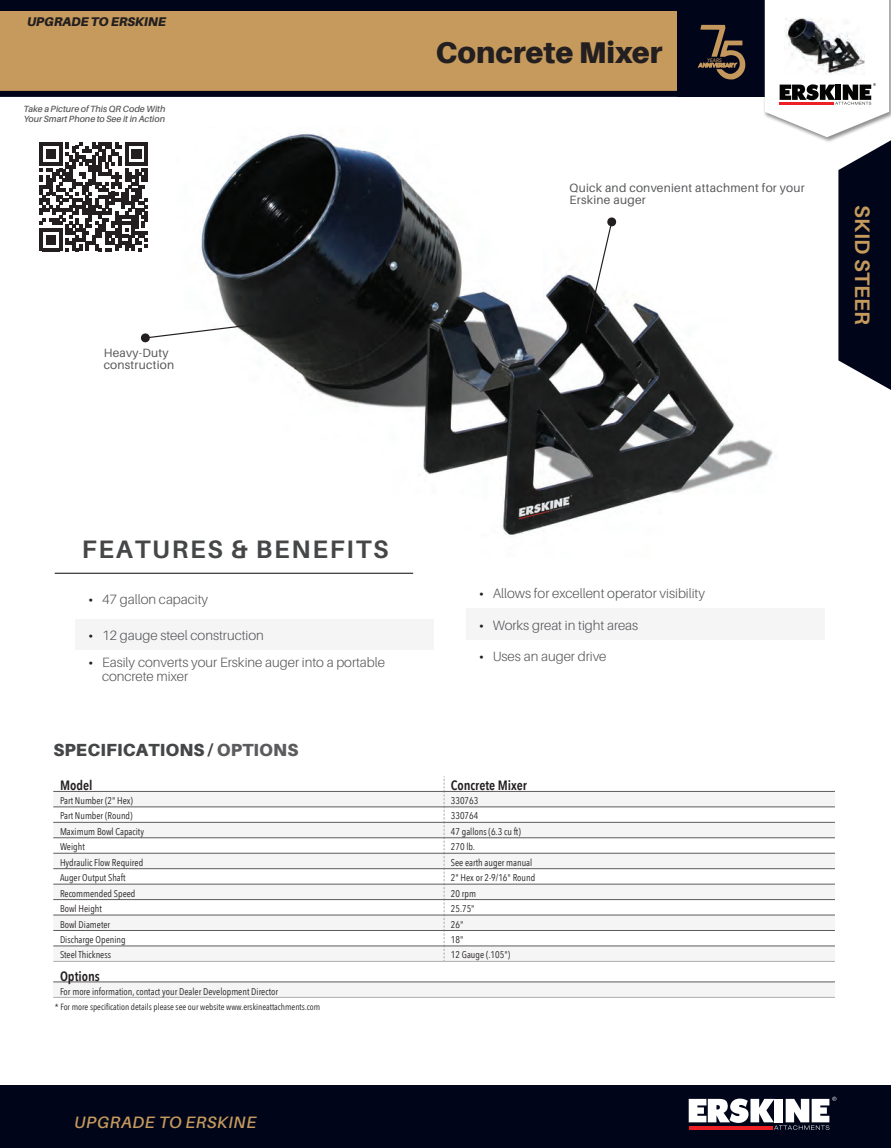
<style>
.page{position:relative;width:891px;height:1148px;background:#fff}
.page>*{position:absolute;margin:0;border:0;box-sizing:border-box;transform-origin:0 0}
.Product_name{font:900 30px "Aileron";color:#231f20}
.t1{font:700 25.2px "Aileron";letter-spacing:.07em;color:#454647}
.t2{font:700 21px "Aileron";letter-spacing:.01em;color:#c59a5c}
.t3{font:900 17.55px "Aileron";letter-spacing:.01em;color:#454647}
.t4{font:italic 600 16.5px "Aileron";letter-spacing:.035em;color:#c59a5c}
.t5{font:300 13.5px/13.5px "Aileron";color:#57585a}
.EA_Table_Header{font:600 13.5px "Avenir Next Condensed";color:#231f20}
.t6{font:italic 900 12.6px "Aileron";color:#231f20}
.t7{font:12px/12px "Aileron";letter-spacing:.02em;color:#57585a}
.EA_Table_Body{font:9.75px "Avenir Next Condensed";color:#231f20}
.t8{font:9px "Avenir Next Condensed";color:#231f20}
.t9{font:italic 600 9px/9.8px "Aileron";color:#57585a}
.t10{font:italic 700 5.1px "Louis George Cafe";color:#c4985c}
.s1{font-weight:700;font-size:12.75px;color:#231f20}
.s2{color:#5c5c5f}
</style>
<div class="page">
<div style="left:0;top:0;width:883px;height:55px;background:#00051a"></div>
<div style="left:0;top:12px;width:883px;height:79px;background:#c59a5c"></div>
<div style="left:0;top:91px;width:883px;height:6px;background:#00051a"></div>
<div style="left:678px;top:0;width:87px;height:97px;background:#00051a"></div>
<div style="left:0;top:1085px;width:891px;height:63px;background:#00051a"></div>
<svg style="left:689px;top:1096px;width:147px;height:33px"></svg>
<svg style="left:689px;top:1125px;width:84px;height:4px"></svg>
<svg style="left:698px;top:25px;width:48px;height:55px"></svg>
<svg style="left:765px;top:0;width:126px;height:390px"></svg>
<hr style="left:780px;top:102px;width:54px;height:2px;background:#ed1f25">
<div style="left:53px;top:792px;width:782px;height:169px;background:#f5f5f6"></div>
<svg style="left:53px;top:807px;width:782px;height:138px"></svg>
<svg style="left:444px;top:776px;width:1px;height:185px"></svg>
<hr style="left:53px;top:806px;width:391px;height:1px;background:#5c5c5f">
<hr style="left:444px;top:806px;width:391px;height:1px;background:#5c5c5f">
<hr style="left:53px;top:822px;width:391px;height:1px;background:#5c5c5f">
<hr style="left:444px;top:822px;width:391px;height:1px;background:#5c5c5f">
<hr style="left:53px;top:837px;width:391px;height:1px;background:#5c5c5f">
<hr style="left:53px;top:853px;width:391px;height:1px;background:#5c5c5f">
<hr style="left:444px;top:853px;width:391px;height:1px;background:#5c5c5f">
<hr style="left:53px;top:868px;width:391px;height:1px;background:#5c5c5f">
<hr style="left:444px;top:868px;width:391px;height:1px;background:#5c5c5f">
<hr style="left:53px;top:884px;width:391px;height:1px;background:#5c5c5f">
<hr style="left:444px;top:884px;width:391px;height:1px;background:#5c5c5f">
<hr style="left:53px;top:791px;width:391px;height:1px;background:#5c5c5f">
<hr style="left:444px;top:791px;width:391px;height:1px;background:#5c5c5f">
<hr style="left:444px;top:837px;width:391px;height:1px;background:#5c5c5f">
<hr style="left:53px;top:899px;width:391px;height:1px;background:#5c5c5f">
<hr style="left:444px;top:899px;width:391px;height:1px;background:#5c5c5f">
<hr style="left:53px;top:914px;width:391px;height:1px;background:#5c5c5f">
<hr style="left:444px;top:914px;width:391px;height:1px;background:#5c5c5f">
<hr style="left:53px;top:930px;width:391px;height:1px;background:#5c5c5f">
<hr style="left:444px;top:930px;width:391px;height:1px;background:#5c5c5f">
<hr style="left:53px;top:945px;width:391px;height:1px;background:#5c5c5f">
<hr style="left:444px;top:945px;width:391px;height:1px;background:#5c5c5f">
<hr style="left:53px;top:961px;width:391px;height:1px;background:#adaeb2">
<hr style="left:444px;top:961px;width:391px;height:1px;background:#adaeb2">
<div style="left:53px;top:981px;width:782px;height:16px;background:#f5f5f6"></div>
<hr style="left:53px;top:981px;width:782px;height:1px;background:#5c5c5f">
<hr style="left:53px;top:997px;width:782px;height:1px;background:#adaeb2">
<img style="left:201px;top:127px;width:576px;height:410px">
<svg style="left:140px;top:323px;width:120px;height:20px"></svg>
<svg style="left:585px;top:217px;width:32px;height:117px"></svg>
<svg style="left:39px;top:142px;width:109px;height:109px"></svg>
<div style="left:75px;top:619px;width:359px;height:31px;background:#f5f5f6"></div>
<div style="left:466px;top:608px;width:359px;height:32px;background:#f5f5f6"></div>
<hr style="left:55px;top:572px;width:358px;height:2px;background:#454647">
<img style="left:785px;top:18px;width:80px;height:57px">
<p class="t6" style="left:27px;top:15px;width:140px">UPGRADE TO ERSKINE</p>
<p class="t9" style="left:24px;top:104px;width:143px">Take a Picture of This QR Code With<br>Your Smart Phone to See it in Action</p>
<p class="t7" style="left:104px;top:347px;width:67px">Heavy-Duty</p>
<p class="t7" style="left:104px;top:359px;width:72px">construction</p>
<p class="Product_name" style="left:435px;top:35px;width:228px">Concrete Mixer</p>
<p class="t10" style="left:707px;top:57px;width:16px">YEARS</p>
<p class="t7" style="left:570px;top:182px;width:237px">Quick and convenient attachment for your<br>Erskine auger</p>
<h3 class="t2" style="left:874px;top:205px;width:121px;rotate:90deg">SKID STEER</h3>
<p class="t1" style="left:82px;top:535px;width:308px">FEATURES &amp; BENEFITS</p>
<p class="t5" style="left:88px;top:592px;width:121px"><span class="s1">•</span> 47 gallon capacity</p>
<p class="t5" style="left:88px;top:628px;width:177px"><span class="s1">•</span> 12 gauge steel construction</p>
<p class="t5" style="left:102px;top:656px;width:285px;text-indent:-14px"><span class="s1">•</span> Easily converts your Erskine auger into a portable concrete mixer</p>
<p class="t3" style="left:53px;top:740px;width:247px">SPECIFICATIONS / <span class="s2">OPTIONS</span></p>
<p class="t5" style="left:479px;top:587px;width:227px"><span class="s1">•</span> Allows for excellent operator visibility</p>
<p class="t5" style="left:479px;top:618px;width:161px"><span class="s1">•</span> Works great in tight areas</p>
<p class="t5" style="left:479px;top:650px;width:129px"><span class="s1">•</span> Uses an auger drive</p>
<p class="EA_Table_Header" style="left:60px;top:774px;width:34px">Model</p>
<p class="EA_Table_Header" style="left:451px;top:774px;width:78px">Concrete Mixer</p>
<p class="EA_Table_Body" style="left:60px;top:792px;width:75px">Part Number (2" Hex)</p>
<p class="EA_Table_Body" style="left:451px;top:792px;width:29px">330763</p>
<p class="EA_Table_Body" style="left:60px;top:807px;width:74px">Part Number (Round)</p>
<p class="EA_Table_Body" style="left:451px;top:807px;width:29px">330764</p>
<p class="EA_Table_Body" style="left:60px;top:823px;width:86px">Maximum Bowl Capacity</p>
<p class="EA_Table_Body" style="left:451px;top:823px;width:71px">47 gallons (6.3 cu ft)</p>
<p class="EA_Table_Body" style="left:60px;top:838px;width:26px">Weight</p>
<p class="EA_Table_Body" style="left:451px;top:838px;width:26px">270 lb.</p>
<p class="EA_Table_Body" style="left:60px;top:854px;width:85px">Hydraulic Flow Required</p>
<p class="EA_Table_Body" style="left:451px;top:854px;width:83px">See earth auger manual</p>
<p class="EA_Table_Body" style="left:60px;top:869px;width:67px">Auger Output Shaft</p>
<p class="EA_Table_Body" style="left:451px;top:869px;width:86px">2" Hex or 2-9/16" Round</p>
<p class="EA_Table_Body" style="left:60px;top:885px;width:77px">Recommended Speed</p>
<p class="EA_Table_Body" style="left:451px;top:885px;width:27px">20 rpm</p>
<p class="EA_Table_Body" style="left:60px;top:900px;width:43px">Bowl Height</p>
<p class="EA_Table_Body" style="left:451px;top:900px;width:25px">25.75"</p>
<p class="EA_Table_Body" style="left:60px;top:915px;width:52px">Bowl Diameter</p>
<p class="EA_Table_Body" style="left:451px;top:915px;width:14px">26"</p>
<p class="EA_Table_Body" style="left:60px;top:931px;width:67px">Discharge Opening</p>
<p class="EA_Table_Body" style="left:451px;top:931px;width:14px">18"</p>
<p class="EA_Table_Body" style="left:60px;top:946px;width:53px">Steel Thickness</p>
<p class="EA_Table_Body" style="left:451px;top:946px;width:61px">12 Gauge (.105")</p>
<p class="EA_Table_Header" style="left:60px;top:964px;width:42px">Options</p>
<p class="EA_Table_Body" style="left:60px;top:982px;width:220px">For more information, contact your Dealer Development Director</p>
<p class="t8" style="left:55px;top:999px;width:267px">* For more specification details please see our website www.erskineattachments.com</p>
<h3 class="t4" style="left:74px;top:1113px;width:183px">UPGRADE TO ERSKINE</h3>
</div>
